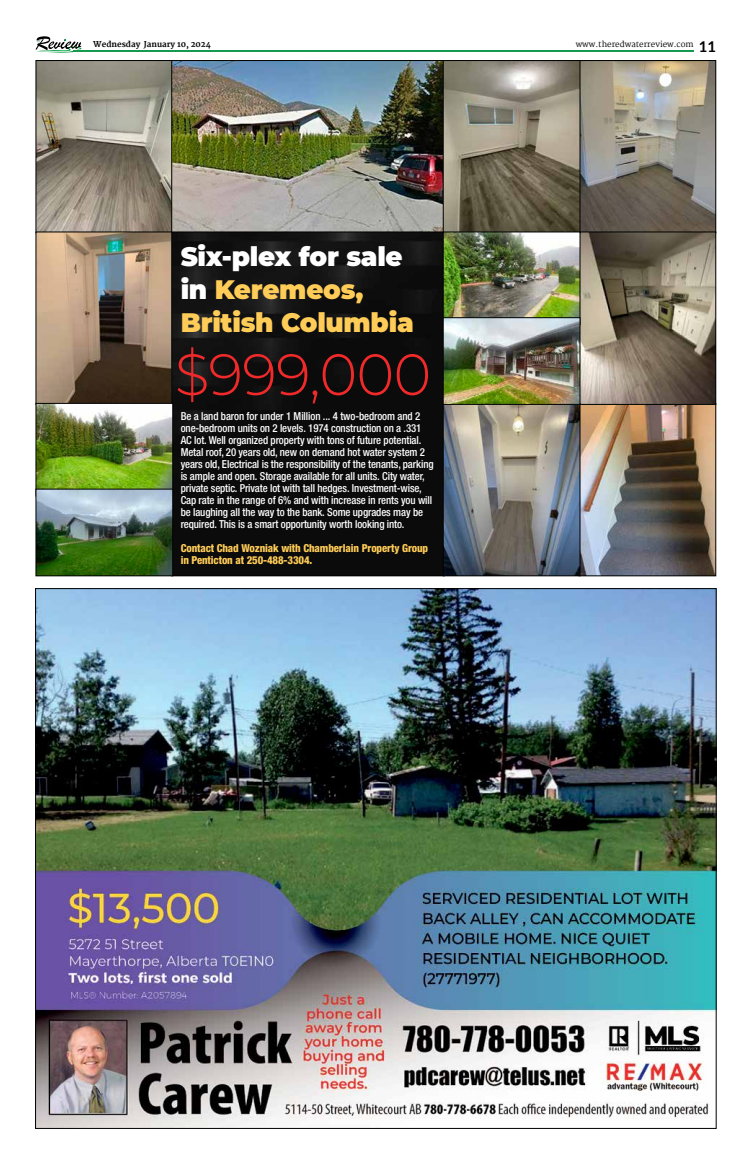
<style>
.page{position:relative;width:756px;height:1170px;background:#fff}
.page>*{position:absolute;margin:0;border:0;box-sizing:border-box;transform-origin:0 0}
.t1{font:300 58.3px "Montserrat";letter-spacing:-.01em;color:#f02a2a}
.t2{font:900 26.7px/33px "Montserrat";letter-spacing:-.01em;color:#ffcc58}
.t3{font:700 14.9px "Lato";color:#000}
.t4{font:500 condensed 11px/12px "Helvetica Neue LT Pro";letter-spacing:-.01em;color:#fff}
.t5{font:800 condensed 11px/12px "Helvetica Neue LT Pro";letter-spacing:-.01em;color:#ffcc58}
.t6{font:8px "Martel";color:#000}
.t7{font:800 8px "Martel";color:#000}
.s1{color:#fff}
</style>
<div class="page">
<hr style="left:73px;top:51px;width:620px;height:1px;background:#169a50">
<svg style="left:36px;top:36px;width:45px;height:17px"></svg>
<img style="left:37px;top:590px;width:677px;height:536px">
<img style="left:174px;top:60px;width:268px;height:171px">
<svg style="left:174px;top:231px;width:268px;height:345px;background:#0e0e0e"></svg>
<img style="left:442px;top:60px;width:274px;height:516px">
<img style="left:35px;top:60px;width:139px;height:516px">
<p class="t7" style="left:93px;top:39px;width:119px">Wednesday January 10, 2024</p>
<p class="t6" style="left:575px;top:39px;width:119px">www.theredwaterreview.com</p>
<h3 class="t3" style="left:698px;top:36px;width:19px">11</h3>
<h2 class="t2" style="left:181px;top:238px;width:234px"><span class="s1">Six-plex for sale in</span> Keremeos,<br>British Columbia</h2>
<h1 class="t1" style="left:175px;top:335px;width:258px">$999,000</h1>
<p class="t4" style="left:181px;top:410px;width:254px">Be a land baron for under 1 Million ... 4 two-bedroom and 2 one-bedroom units on 2 levels. 1974 construction on a .331<br>AC lot. Well organized property with tons of future potential.<br>Metal roof, 20 years old, new on demand hot water system 2 years old, Electrical is the responsibility of the tenants, parking is ample and open. Storage available for all units. City water, private septic. Private lot with tall hedges. Investment-wise, Cap rate in the range of 6% and with increase in rents you will be laughing all the way to the bank. Some upgrades may be required. This is a smart opportunity worth looking into.</p>
<p class="t5" style="left:181px;top:542px;width:249px">Contact Chad Wozniak with Chamberlain Property Group in Penticton at 250-488-3304.</p>
</div>
